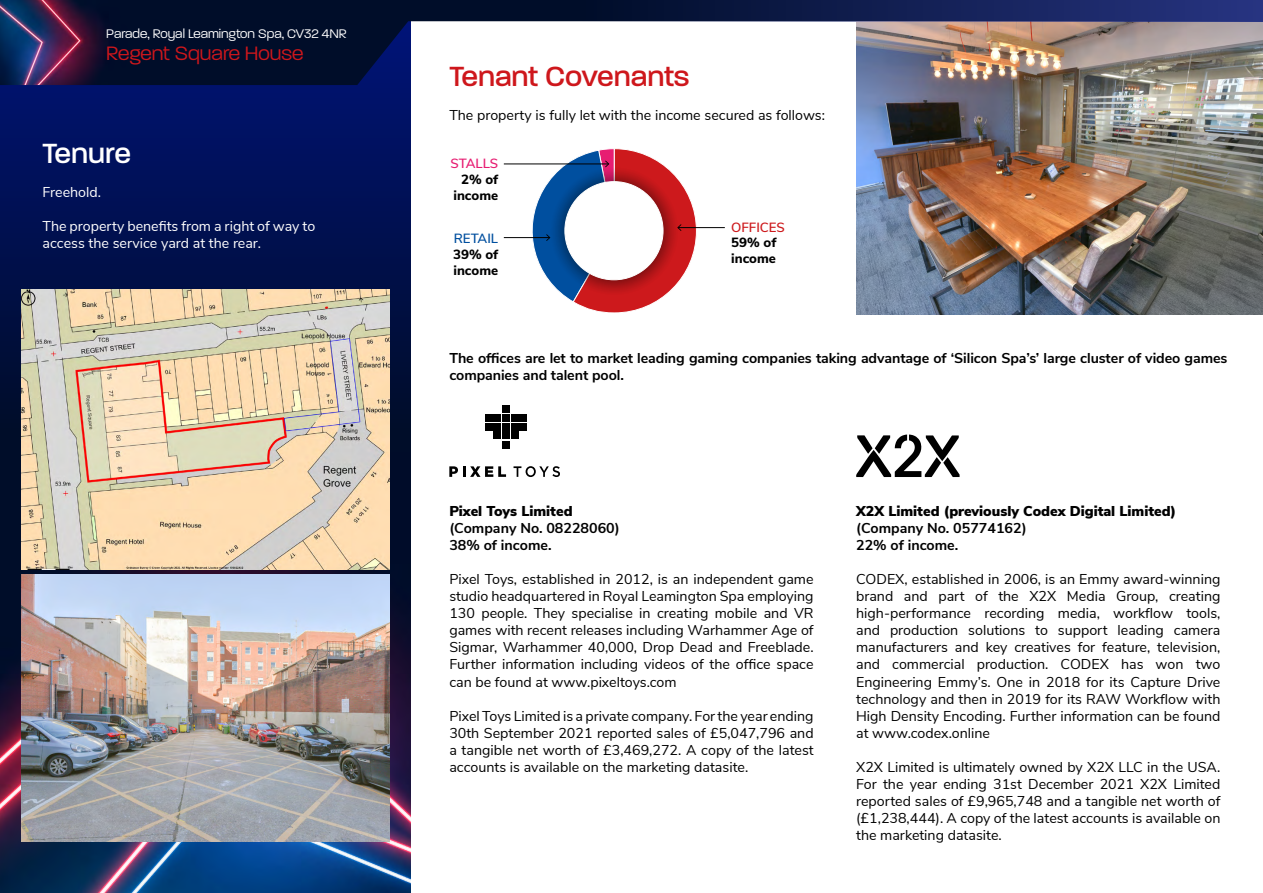
<style>
.page{position:relative;width:1263px;height:893px;background:#fff}
.page>*{position:absolute;margin:0;border:0;box-sizing:border-box;transform-origin:0 0}
.t1{font:500 30px "Paralucent";color:#ce171c}
.t2{font:500 30px "Paralucent";color:#fff}
.t3{font:300 21px "Paralucent";color:#ce171c}
.t4{font:14.25px/17.1px "Nunito Sans";color:#000;text-align:justify}
.t5{font:700 14.25px/17.1px "Nunito Sans";letter-spacing:-.005em;color:#000}
.t6{font:14.25px/17.1px "Nunito Sans";color:#fff}
.t7{font:900 14.25px "Nunito Sans";color:#000}
.t8{font:300 13.5px "Paralucent";color:#fff}
.t9{font:800 13.35px/16px "Nunito Sans";color:#000}
.t10{font:600 13.35px "Nunito Sans";color:#cd191c}
.t11{font:600 13.35px "Nunito Sans";color:#004f9f}
.t12{font:600 13.35px "Nunito Sans";letter-spacing:-.015em;color:#e71d72}
</style>
<div class="page">
<img style="left:0;top:684px;width:410px;height:209px">
<div style="left:0;top:21px;width:410px;height:663px;background:linear-gradient(to bottom,#001267,#050b1a)"></div>
<img style="left:21px;top:289px;width:368px;height:281px">
<svg style="left:449px;top:466px;width:57px;height:11px"></svg>
<svg style="left:513px;top:466px;width:47px;height:11px"></svg>
<div style="left:485px;top:414px;width:7px;height:7px;background:#000"></div>
<div style="left:494px;top:414px;width:7px;height:7px;background:#000"></div>
<div style="left:502px;top:414px;width:7px;height:7px;background:#000"></div>
<div style="left:502px;top:405px;width:7px;height:7px;background:#000"></div>
<div style="left:511px;top:414px;width:7px;height:7px;background:#000"></div>
<div style="left:519px;top:414px;width:8px;height:7px;background:#000"></div>
<div style="left:485px;top:423px;width:7px;height:7px;background:#000"></div>
<div style="left:494px;top:423px;width:7px;height:7px;background:#000"></div>
<div style="left:502px;top:423px;width:7px;height:7px;background:#000"></div>
<div style="left:511px;top:423px;width:7px;height:7px;background:#000"></div>
<div style="left:519px;top:423px;width:8px;height:7px;background:#000"></div>
<div style="left:494px;top:432px;width:7px;height:7px;background:#000"></div>
<div style="left:502px;top:432px;width:7px;height:7px;background:#000"></div>
<div style="left:511px;top:432px;width:7px;height:7px;background:#000"></div>
<div style="left:502px;top:441px;width:7px;height:7px;background:#000"></div>
<svg style="left:856px;top:434px;width:103px;height:43px"></svg>
<hr style="left:504px;top:164px;width:104px;height:1px;background:#000">
<hr style="left:504px;top:237px;width:45px;height:1px;background:#000">
<hr style="left:678px;top:227px;width:47px;height:1px;background:#000">
<svg style="left:520px;top:148px;width:177px;height:165px"></svg>
<svg style="left:532px;top:149px;width:164px;height:164px;background:#7c3252"></svg>
<div style="left:565px;top:182px;width:98px;height:98px;background:#fff;border-radius:50%"></div>
<img style="left:0;top:0;width:856px;height:85px">
<img style="left:856px;top:21px;width:407px;height:294px">
<div style="left:583px;top:0;width:680px;height:21px;background:linear-gradient(to right,#000d29,#273481)"></div>
<img style="left:21px;top:574px;width:368px;height:268px">
<p class="t8" style="left:106px;top:26px;width:242px">Parade, Royal Leamington Spa, CV32 4NR</p>
<h2 class="t3" style="left:106px;top:41px;width:199px">Regent Square House</h2>
<h1 class="t2" style="left:43px;top:135px;width:90px">Tenure</h1>
<p class="t6" style="left:43px;top:183px;width:60px">Freehold.</p>
<p class="t6" style="left:43px;top:217px;width:274px">The property benefits from a right of way to access the service yard at the rear.</p>
<h1 class="t1" style="left:449px;top:59px;width:242px">Tenant Covenants</h1>
<p class="t4" style="left:449px;top:106px;width:377px">The property is fully let with the income secured as follows:</p>
<p class="t12" style="left:451px;top:154px;width:49px">STALLS</p>
<p class="t9" style="left:453px;top:171px;width:46px;text-align:center">2% of income</p>
<p class="t11" style="left:454px;top:228px;width:46px">RETAIL</p>
<p class="t9" style="left:453px;top:245px;width:47px">39% of income</p>
<p class="t10" style="left:731px;top:217px;width:55px">OFFICES</p>
<p class="t9" style="left:731px;top:234px;width:47px">59% of income</p>
<p class="t5" style="left:449px;top:349px;width:780px">The offices are let to market leading gaming companies taking advantage of ‘Silicon Spa’s’ large cluster of video games companies and talent pool.</p>
<p class="t7" style="left:449px;top:500px;width:125px">Pixel Toys Limited</p>
<p class="t5" style="left:449px;top:518px;width:172px">(Company No. 08228060)<br>38% of income.</p>
<p class="t4" style="left:449px;top:570px;width:366px">Pixel Toys, established in 2012, is an independent game studio headquartered in Royal Leamington Spa employing 130 people. They specialise in creating mobile and VR games with recent releases including Warhammer Age of Sigmar, Warhammer 40,000, Drop Dead and Freeblade.<br>Further information including videos of the office space can be found at www.pixeltoys.com</p>
<p class="t4" style="left:449px;top:706px;width:366px">Pixel Toys Limited is a private company. For the year ending 30th September 2021 reported sales of £5,047,796 and a tangible net worth of £3,469,272. A copy of the latest accounts is available on the marketing datasite.</p>
<p class="t7" style="left:856px;top:500px;width:322px">X2X Limited (previously Codex Digital Limited)</p>
<p class="t5" style="left:856px;top:518px;width:172px">(Company No. 05774162)<br>22% of income.</p>
<p class="t4" style="left:856px;top:570px;width:366px">CODEX, established in 2006, is an Emmy award-winning brand and part of the X2X Media Group, creating high-performance recording media, workflow tools, and production solutions to support leading camera manufacturers and key creatives for feature, television, and commercial production. CODEX has won two Engineering Emmy’s. One in 2018 for its Capture Drive technology and then in 2019 for its RAW Workflow with High Density Encoding. Further information can be found at www.codex.online</p>
<p class="t4" style="left:856px;top:758px;width:366px">X2X Limited is ultimately owned by X2X LLC in the USA.<br>For the year ending 31st December 2021 X2X Limited reported sales of £9,965,748 and a tangible net worth of (£1,238,444). A copy of the latest accounts is available on the marketing datasite.</p>
</div>
